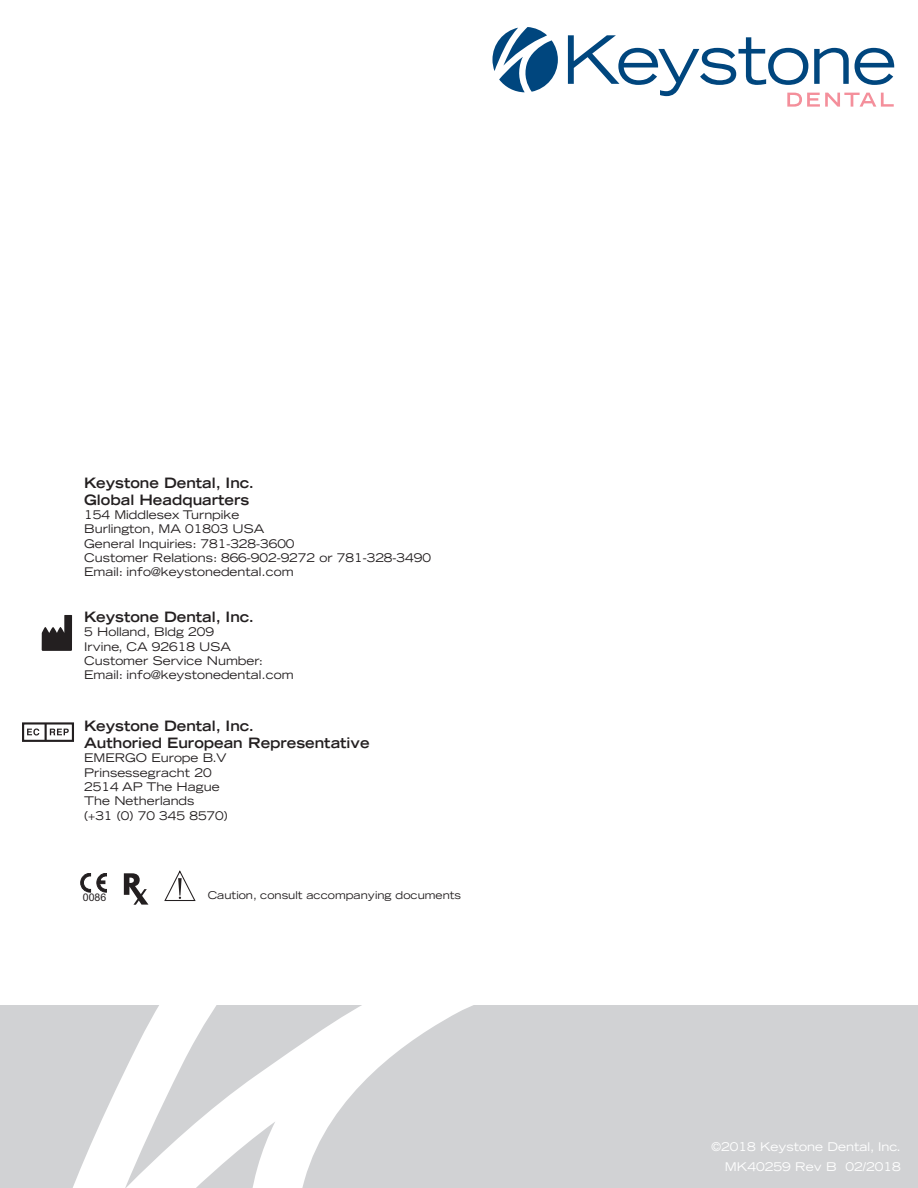
<style>
.page{position:relative;width:918px;height:1188px;background:#fff}
.page>*{position:absolute;margin:0;border:0;box-sizing:border-box;transform-origin:0 0}
.t1{font:700 expanded 14.25px/17.1px "Trade Gothic LT Std";color:#231f20}
.t2{font:expanded 12px/19.5px "Trade Gothic LT Std";color:#fff;text-align:right}
.t3{font:expanded 11.85px/14.2px "Trade Gothic LT Std";color:#231f20}
.t4{font:expanded 10.8px "Trade Gothic LT Std";color:#231f20}
.t5{font:10.5px "Arial";color:#231f20}
</style>
<div class="page">
<div style="left:0;top:1005px;width:918px;height:183px;background:#d1d2d4"></div>
<svg style="left:73px;top:1005px;width:400px;height:183px"></svg>
<svg style="left:492px;top:27px;width:66px;height:65px"></svg>
<svg style="left:568px;top:35px;width:326px;height:72px"></svg>
<svg style="left:81px;top:873px;width:10px;height:19px"></svg>
<svg style="left:97px;top:873px;width:10px;height:19px"></svg>
<svg style="left:124px;top:873px;width:24px;height:32px"></svg>
<svg style="left:164px;top:870px;width:32px;height:31px"></svg>
<svg style="left:42px;top:615px;width:30px;height:36px"></svg>
<div style="left:22px;top:722px;width:52px;height:20px;background:#fff;border:2px solid #231f20"></div>
<svg style="left:27px;top:729px;width:12px;height:7px"></svg>
<svg style="left:45px;top:724px;width:24px;height:17px"></svg>
<p class="t1" style="left:84px;top:474px;width:171px">Keystone Dental, Inc.<br>Global Headquarters</p>
<p class="t3" style="left:84px;top:507px;width:348px">154 Middlesex Turnpike<br>Burlington, MA 01803 USA<br>General Inquiries: 781-328-3600<br>Customer Relations: 866-902-9272 or 781-328-3490<br>Email: info@keystonedental.com</p>
<p class="t1" style="left:84px;top:608px;width:171px">Keystone Dental, Inc.</p>
<p class="t3" style="left:84px;top:625px;width:211px">5 Holland, Bldg 209<br>Irvine, CA 92618 USA<br>Customer Service Number:<br>Email: info@keystonedental.com</p>
<p class="t1" style="left:84px;top:717px;width:287px">Keystone Dental, Inc.<br>Authoried European Representative</p>
<p class="t3" style="left:84px;top:751px;width:145px">EMERGO Europe B.V<br>Prinsessegracht 20<br>2514 AP The Hague<br>The Netherlands<br>(+31 (0) 70 345 8570)</p>
<p class="t5" style="left:83px;top:891px;width:25px">0086</p>
<p class="t4" style="left:208px;top:888px;width:255px">Caution, consult accompanying documents</p>
<p class="t2" style="left:711px;top:1137px;width:191px">©2018 Keystone Dental, Inc.<br>MK40259 Rev B 02/2018</p>
</div>
